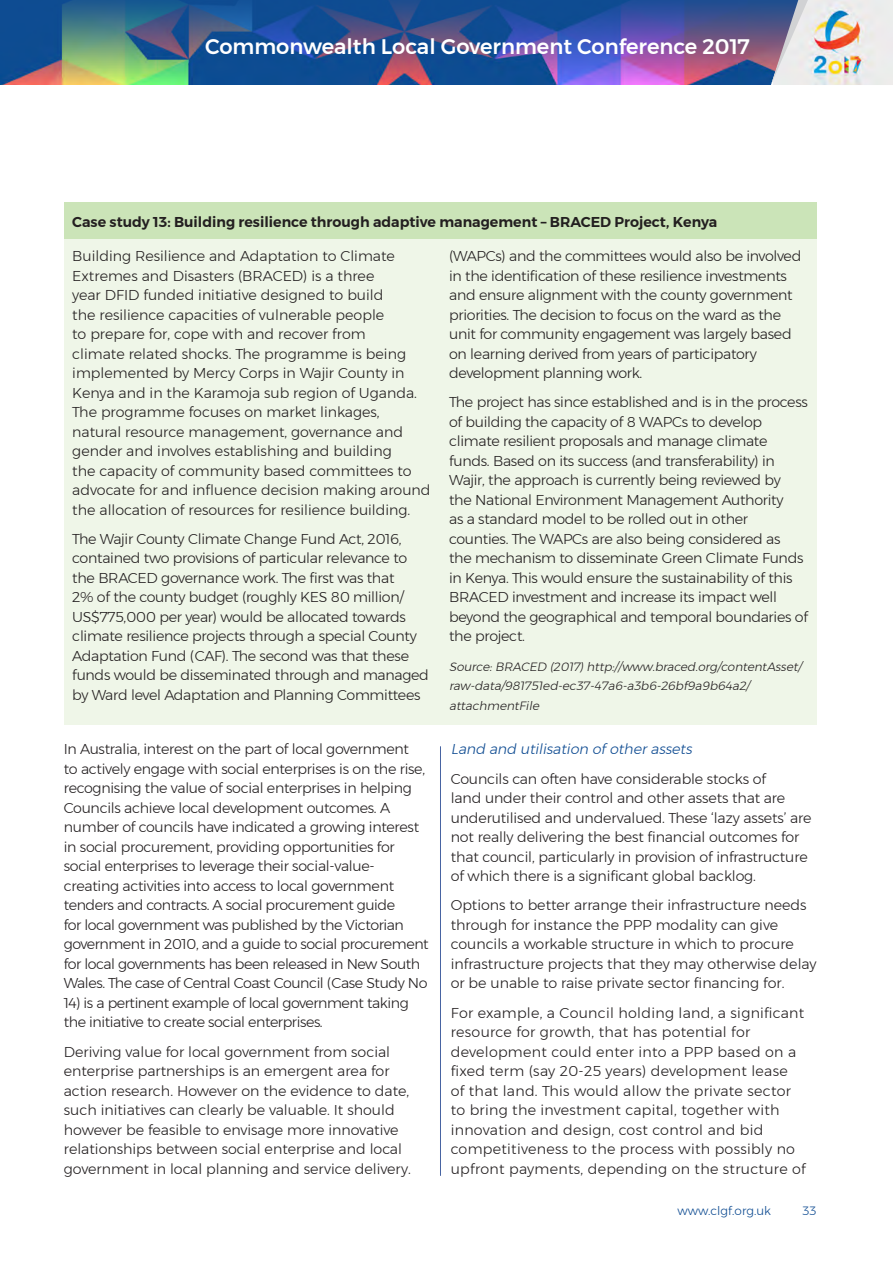
<style>
.page{position:relative;width:893px;height:1263px;background:#fff}
.page>*{position:absolute;margin:0;border:0;box-sizing:border-box;transform-origin:0 0}
.t1{font:500 21px "Montserrat";color:#fff}
.Main_text{font:300 14.25px/19.5px "Montserrat";letter-spacing:-.02em;color:#231f20}
.Main_text-2{font:300 14.25px/19.5px "Montserrat";color:#231f20}
.Main_text-3{font:300 14.25px/19.5px "Montserrat";letter-spacing:.02em;color:#231f20}
.Main_text-4{font:600 14.25px "Montserrat";color:#231f20}
.Subhead_4{font:italic 300 14.25px "Montserrat";color:#0f4c92}
.Main_text-5{font:italic 300 12px/19.5px "Montserrat";color:#231f20}
.t2{font:300 12px "Montserrat";color:#0f4c92}
</style>
<div class="page">
<img style="left:0;top:0;width:771px;height:85px">
<img style="left:771px;top:0;width:122px;height:85px">
<hr style="left:440px;top:746px;width:1px;height:430px;background:#4764a2">
<div style="left:64px;top:239px;width:752px;height:486px;background:#eff6e8"></div>
<div style="left:64px;top:202px;width:752px;height:37px;background:#cbe4b8"></div>
<h1 class="t1" style="left:205px;top:30px;width:546px">Commonwealth Local Government Conference 2017</h1>
<p class="Main_text-4" style="left:72px;top:211px;width:647px">Case study 13: Building resilience through adaptive management – BRACED Project, Kenya</p>
<p class="Main_text-2" style="left:72px;top:246px;width:360px">Building Resilience and Adaptation to Climate Extremes and Disasters (BRACED) is a three<br>year DFID funded initiative designed to build<br>the resilience capacities of vulnerable people<br>to prepare for, cope with and recover from<br>climate related shocks. The programme is being implemented by Mercy Corps in Wajir County in Kenya and in the Karamoja sub region of Uganda.<br>The programme focuses on market linkages, natural resource management, governance and gender and involves establishing and building<br>the capacity of community based committees to advocate for and influence decision making around the allocation of resources for resilience building.</p>
<p class="Main_text" style="left:72px;top:529px;width:358px">The Wajir County Climate Change Fund Act, 2016, contained two provisions of particular relevance to the BRACED governance work. The first was that<br>2% of the county budget (roughly KES 80 million/ US$775,000 per year) would be allocated towards climate resilience projects through a special County Adaptation Fund (CAF). The second was that these funds would be disseminated through and managed by Ward level Adaptation and Planning Committees</p>
<p class="Main_text" style="left:64px;top:739px;width:366px">In Australia, interest on the part of local government<br>to actively engage with social enterprises is on the rise, recognising the value of social enterprises in helping Councils achieve local development outcomes. A number of councils have indicated a growing interest in social procurement, providing opportunities for social enterprises to leverage their social-value&shy;creating activities into access to local government tenders and contracts. A social procurement guide<br>for local government was published by the Victorian government in 2010, and a guide to social procurement for local governments has been released in New South Wales. The case of Central Coast Council (Case Study No</p>
<p class="Main_text" style="left:64px;top:993px;width:346px">14) is a pertinent example of local government taking the initiative to create social enterprises.</p>
<p class="Main_text-2" style="left:64px;top:1041px;width:349px">Deriving value for local government from social enterprise partnerships is an emergent area for action research. However on the evidence to date, such initiatives can clearly be valuable. It should however be feasible to envisage more innovative relationships between social enterprise and local government in local planning and service delivery.</p>
<p class="Main_text" style="left:449px;top:246px;width:354px">(WAPCs) and the committees would also be involved in the identification of these resilience investments and ensure alignment with the county government priorities. The decision to focus on the ward as the unit for community engagement was largely based on learning derived from years of participatory development planning work.</p>
<p class="Main_text" style="left:449px;top:392px;width:360px">The project has since established and is in the process of building the capacity of 8 WAPCs to develop climate resilient proposals and manage climate funds. Based on its success (and transferability) in Wajir, the approach is currently being reviewed by<br>the National Environment Management Authority<br>as a standard model to be rolled out in other counties. The WAPCs are also being considered as<br>the mechanism to disseminate Green Climate Funds in Kenya. This would ensure the sustainability of this BRACED investment and increase its impact well beyond the geographical and temporal boundaries of the project.</p>
<p class="Main_text-5" style="left:449px;top:656px;width:354px">Source:BRACED (2017)http://www.braced.org/contentAsset/ raw-data/981751ed-ec37-47a6-a3b6-26bf9a9b64a2/ attachmentFile</p>
<p class="Subhead_4" style="left:451px;top:739px;width:246px">Land and utilisation ofotherassets</p>
<p class="Main_text" style="left:451px;top:769px;width:362px">Councils can often have considerable stocks of<br>land under their control and other assets that are underutilised and undervalued. These ‘lazy assets’ are not really delivering the best financial outcomes for that council, particularly in provision of infrastructure of which there is a significant global backlog.</p>
<p class="Main_text-2" style="left:451px;top:895px;width:367px">Options to better arrange their infrastructure needs through for instance the PPP modality can give councils a workable structure in which to procure infrastructure projects that they may otherwise delay or be unable to raise private sector financing for.</p>
<p class="Main_text-3" style="left:451px;top:1003px;width:357px">For example, a Council holding land, a significant resource for growth, that has potential for development could enter into a PPP based on a fixed term (say 20-25 years) development lease<br>of that land. This would allow the private sector to bring the investment capital, together with innovation and design, cost control and bid competitiveness to the process with possibly no upfront payments, depending on the structure of</p>
<p class="t2" style="left:678px;top:1202px;width:95px">www.clgf.org.uk</p>
<p class="t2" style="left:802px;top:1202px;width:15px">33</p>
</div>
